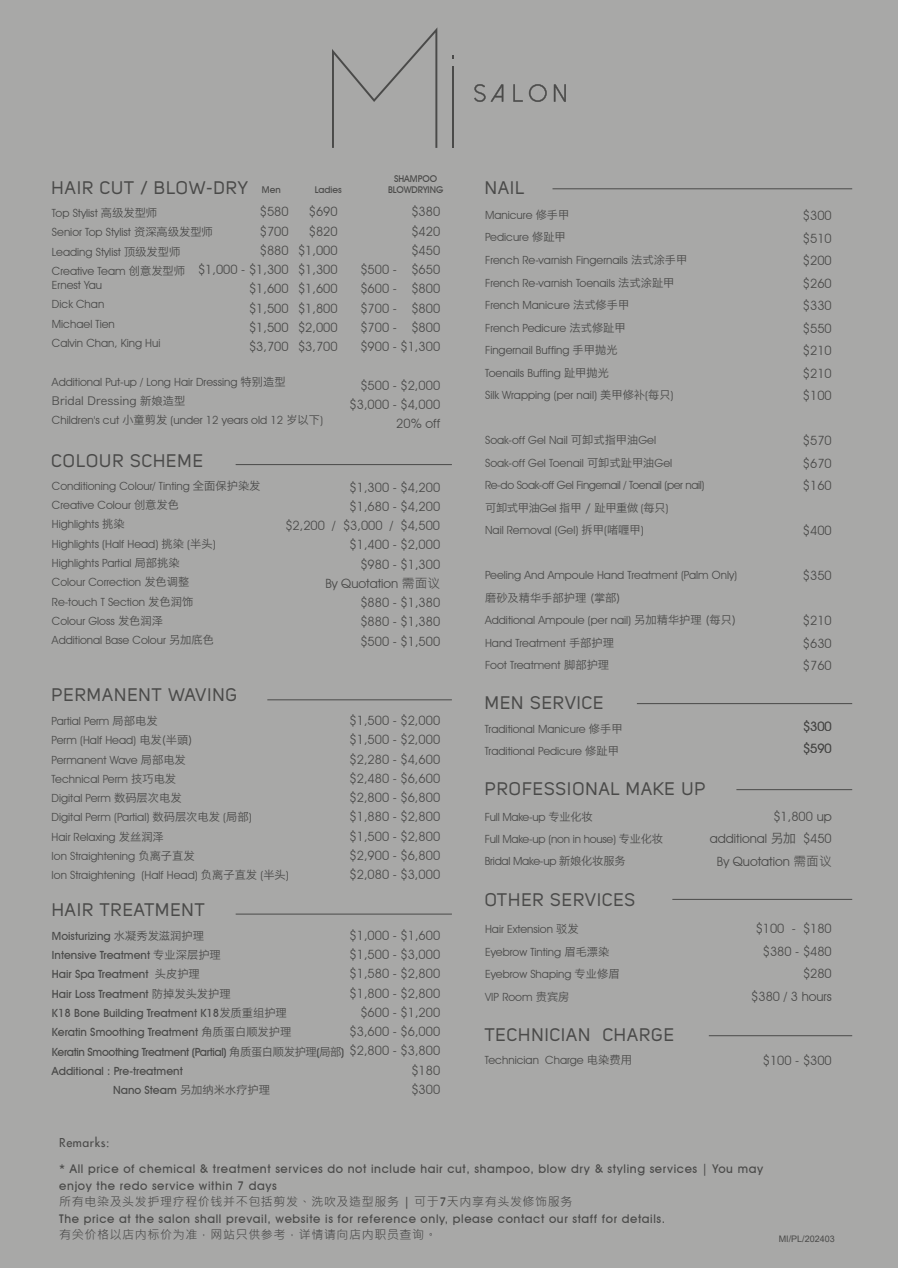
<style>
.page{position:relative;width:898px;height:1268px;background:#fff}
.page>*{position:absolute;margin:0;border:0;box-sizing:border-box;transform-origin:0 0}
.t1{font:18px "Uni Sans Regular";letter-spacing:.05em;color:#4a4a49}
.t2{font:12.75px/19.2px "Avant Garde IT Cby BT";color:#4a4a49;text-align:right}
.t3{font:500 12px/16.5px "Avant Garde IT Cby BT";letter-spacing:.05em;color:#4a4a49}
.t4{font:12px "Microsoft Jheng Hei";letter-spacing:.05em;color:#4a4a49}
.t5{font:12px "Futura 2";letter-spacing:.05em;color:#4a4a49}
.t6{font:11.25px/19.2px "Avant Garde IT Cby BT";color:#4a4a49}
.t7{font:500 11.25px "Avant Garde IT Cby BT";color:#4a4a49}
.t8{font:11.25px/22.5px "Avant Garde IT Cby BT";letter-spacing:-.03em;color:#4a4a49}
.t9{font:11.25px/22.4px "Avant Garde IT Cby BT";letter-spacing:-.02em;color:#4a4a49}
.t10{font:500 11.25px "Avant Garde IT Cby BT";letter-spacing:-.03em;color:#4a4a49}
.t11{font:11.25px "Hiragino Sans GB W3";color:#4a4a49}
.t12{font:11.25px "Hiragino Sans GB W3";letter-spacing:-.03em;color:#4a4a49}
.t13{font:500 9.3px/10.2px "Avant Garde IT Cby BT";color:#4a4a49;text-align:center}
.t14{font:9px "Arial";color:#4a4a49}
.s1{font-family:"Hiragino Sans GB W3"}
.s2{font-family:"Avant Garde IT Cby BT"}
.s3{font-family:"Microsoft Jheng Hei"}
.s4{font-family:"Hiragino Sans GB W3";font-weight:400}
.s5{font-family:"Avant Garde IT Cby BT";font-weight:500}
</style>
<div class="page">
<div style="left:0;top:0;width:898px;height:1267px;background:#a8a8a7"></div>
<hr style="left:552px;top:188px;width:300px;height:1px;background:#4a4a49">
<svg style="left:474px;top:84px;width:29px;height:18px"></svg>
<svg style="left:513px;top:84px;width:10px;height:18px"></svg>
<svg style="left:529px;top:84px;width:18px;height:18px"></svg>
<svg style="left:553px;top:84px;width:13px;height:18px"></svg>
<svg style="left:332px;top:28px;width:105px;height:120px"></svg>
<hr style="left:452px;top:66px;width:2px;height:82px;background:#4a4a49">
<hr style="left:236px;top:464px;width:216px;height:1px;background:#4a4a49">
<hr style="left:267px;top:699px;width:185px;height:1px;background:#4a4a49">
<hr style="left:236px;top:913px;width:216px;height:1px;background:#4a4a49">
<hr style="left:672px;top:899px;width:180px;height:1px;background:#4a4a49">
<hr style="left:637px;top:703px;width:215px;height:1px;background:#4a4a49">
<hr style="left:736px;top:789px;width:116px;height:1px;background:#4a4a49">
<hr style="left:708px;top:1035px;width:144px;height:1px;background:#4a4a49">
<p class="t13" style="left:315px;top:184px;width:29px">Ladies</p>
<p class="t13" style="left:388px;top:174px;width:57px">SHAMPOO<br>BLOWDRYING</p>
<h1 class="t1" style="left:52px;top:177px;width:198px">HAIR CUT / BLOW-DRY</h1>
<h1 class="t1" style="left:485px;top:177px;width:41px">NAIL</h1>
<p class="t6" style="left:52px;top:203px;width:162px">Top Stylist <span class="s1">高级发型师<br></span>Senior Top Stylist <span class="s1">资深高级发型师<br></span>Leading Stylist <span class="s1">顶级发型师<br></span>Creative Team <span class="s1">创意发型师</span></p>
<p class="t6" style="left:52px;top:275px;width:110px">Ernest Yau<br>Dick Chan<br>Michael Tien<br>Calvin Chan, King Hui</p>
<p class="t6" style="left:52px;top:372px;width:235px">Additional Put-up / Long Hair Dressing <span class="s1">特别造型</span></p>
<p class="t11" style="left:52px;top:393px;width:135px">Bridal Dressing 新娘造型</p>
<p class="t6" style="left:52px;top:410px;width:272px">Children's cut <span class="s1">小童剪发</span> (under 12 years old 12 <span class="s1">岁以下</span>)</p>
<h1 class="t1" style="left:52px;top:450px;width:153px">COLOUR SCHEME</h1>
<p class="t6" style="left:52px;top:476px;width:210px">Conditioning Colour/ Tinting <span class="s1">全面保护染发<br></span>Creative Colour <span class="s1">创意发色<br></span>Highlights <span class="s1">挑染<br></span>Highlights (Half Head) <span class="s1">挑染</span> (<span class="s1">半头</span>)<br>Highlights Partial <span class="s1">局部挑染<br></span>Colour Correction <span class="s1">发色调整<br></span>Re-touch T Section <span class="s1">发色润饰<br></span>Colour Gloss <span class="s1">发色润泽<br></span>Additional Base Colour <span class="s1">另加底色</span></p>
<p class="t13" style="left:262px;top:184px;width:20px">Men</p>
<p class="t2" style="left:198px;top:202px;width:92px">$580<br>$700<br>$880<br>$1,000 - $1,300 $1,600<br>$1,500<br>$1,500<br>$3,700</p>
<p class="t2" style="left:298px;top:202px;width:41px">$690 $820 $1,000 $1,300 $1,600 $1,800 $2,000 $3,700</p>
<p class="t2" style="left:360px;top:202px;width:81px">$380<br>$420<br>$450<br>$500 - $650 $600 - $800 $700 - $800 $700 - $800 $900 - $1,300</p>
<p class="t2" style="left:349px;top:375px;width:92px">$500 - $2,000 $3,000 - $4,000<br>20% off</p>
<p class="t6" style="left:485px;top:204px;width:204px;line-height:22.5px">Manicure <span class="s1">修手甲<br></span>Pedicure <span class="s1">修趾甲<br></span>French Re-varnish Fingernails <span class="s1">法式涂手甲<br></span>French Re-varnish Toenails <span class="s1">法式涂趾甲<br></span>French Manicure <span class="s1">法式修手甲<br></span>French Pedicure <span class="s1">法式修趾甲<br></span>Fingernail Buffing <span class="s1">手甲抛光<br></span>Toenails Buffing <span class="s1">趾甲抛光<br></span>Silk Wrapping (per nail) <span class="s1">美甲修补</span>(<span class="s1">每只</span>)</p>
<p class="t8" style="left:485px;top:429px;width:221px">Soak-off Gel Nail <span class="s1">可卸式指甲油</span>Gel<br>Soak-off Gel Toenail <span class="s1">可卸式趾甲油</span>Gel<br>Re-do Soak-off Gel Fingernail / Toenail (per nail)</p>
<p class="t12" style="left:485px;top:500px;width:185px">可卸式甲油<span class="s2">Gel</span> 指甲 / 趾甲重做 <span class="s2">(</span>每只<span class="s2">)</span></p>
<p class="t6" style="left:485px;top:520px;width:160px">Nail Removal (Gel) <span class="s1">拆甲</span>(<span class="s1">啫喱甲</span>)</p>
<p class="t6" style="left:485px;top:565px;width:254px">Peeling And Ampoule Hand Treatment (Palm Only)</p>
<p class="t11" style="left:485px;top:590px;width:137px">磨砂及精华手部护理 (掌部)</p>
<p class="t6" style="left:485px;top:609px;width:252px;line-height:22.5px">Additional Ampoule (per nail) <span class="s1">另加精华护理 (每只)<br></span>Hand Treatment <span class="s1">手部护理<br></span>Foot Treatment <span class="s1">脚部护理</span></p>
<p class="t2" style="left:285px;top:477px;width:156px">$1,300 - $4,200<br>$1,680 - $4,200<br>$2,200 / $3,000 / $4,500 $1,400 - $2,000<br>$980 - $1,300<br>By Quotation <span class="s3">需面议<br></span>$880 - $1,380<br>$880 - $1,380<br>$500 - $1,500</p>
<p class="t2" style="left:803px;top:204px;width:30px;line-height:22.5px;text-align:justify">$300 $510 $200 $260 $330 $550 $210 $210 $100</p>
<p class="t2" style="left:803px;top:429px;width:30px;line-height:22.5px;text-align:justify">$570 $670 $160</p>
<p class="t2" style="left:803px;top:521px;width:30px">$400</p>
<p class="t2" style="left:803px;top:566px;width:30px">$350</p>
<p class="t2" style="left:803px;top:609px;width:30px;line-height:22.5px;text-align:justify">$210 $630 $760</p>
<h1 class="t1" style="left:52px;top:684px;width:187px">PERMANENT WAVING</h1>
<p class="t6" style="left:52px;top:711px;width:239px">Partial Perm <span class="s1">局部电发<br></span>Perm (Half Head) <span class="s1">电发(半頭)<br></span>Permanent Wave <span class="s1">局部电发<br></span>Technical Perm <span class="s1">技巧电发<br></span>Digital Perm <span class="s1">数码层次电发<br></span>Digital Perm (Partial) <span class="s1">数码层次电发</span> (<span class="s1">局部</span>)<br>Hair Relaxing <span class="s1">发丝润泽<br></span>Ion Straightening <span class="s1">负离子直发<br></span>Ion Straightening (Half Head) <span class="s1">负离子直发</span> (<span class="s1">半头</span>)</p>
<h1 class="t1" style="left:52px;top:899px;width:155px">HAIR TREATMENT</h1>
<p class="t7" style="left:52px;top:929px;width:153px">Moisturizing <span class="s4">水凝秀发滋润护理</span></p>
<p class="t7" style="left:52px;top:948px;width:170px">Intensive Treatment <span class="s4">专业深层护理</span></p>
<p class="t7" style="left:52px;top:967px;width:149px">Hair Spa Treatment <span class="s4">头皮护理</span></p>
<p class="t7" style="left:52px;top:986px;width:180px">Hair Loss Treatment <span class="s4">防掉发头发护理</span></p>
<p class="t7" style="left:52px;top:1006px;width:236px">K18 Bone Building Treatment K18<span class="s4">发质重组护理</span></p>
<p class="t7" style="left:52px;top:1025px;width:241px">Keratin Smoothing Treatment <span class="s4">角质蛋白顺发护理</span></p>
<p class="t10" style="left:52px;top:1044px;width:294px">Keratin Smoothing Treatment (Partial) <span class="s4">角质蛋白顺发护理</span>(<span class="s4">局部</span>)</p>
<p class="t7" style="left:52px;top:1063px;width:132px">Additional : Pre-treatment</p>
<p class="t7" style="left:113px;top:1083px;width:158px">Nano Steam <span class="s4">另加纳米水疗护理</span></p>
<h1 class="t1" style="left:485px;top:691px;width:120px">MEN SERVICE</h1>
<p class="t6" style="left:485px;top:717px;width:139px;line-height:22.4px">Traditional Manicure <span class="s1">修手甲<br></span>Traditional Pedicure <span class="s1">修趾甲</span></p>
<p class="t2" style="left:803px;top:714px;width:30px;line-height:22.5px;text-align:left">$300 $590</p>
<h1 class="t1" style="left:485px;top:777px;width:222px">PROFESSIONAL MAKE UP</h1>
<p class="t9" style="left:485px;top:805px;width:180px">Full Make-up <span class="s1">专业化妆<br></span>Full Make-up (non in house) <span class="s1">专业化妆<br></span>Bridal Make-up <span class="s1">新娘化妆服务</span></p>
<p class="t2" style="left:709px;top:804px;width:123px;line-height:22.5px">$1,800 up<br>additional <span class="s1">另加</span> $450<br>By Quotation <span class="s3">需面议</span></p>
<p class="t2" style="left:349px;top:710px;width:92px;text-align:justify">$1,500 - $2,000 $1,500 - $2,000 $2,280 - $4,600 $2,480 - $6,600 $2,800 - $6,800 $1,880 - $2,800 $1,500 - $2,800 $2,900 - $6,800 $2,080 - $3,000</p>
<h1 class="t1" style="left:485px;top:888px;width:152px">OTHER SERVICES</h1>
<p class="t2" style="left:751px;top:917px;width:82px;line-height:22.5px">$100 - $180 $380 - $480 $280<br>$380 / 3 hours</p>
<p class="t2" style="left:349px;top:925px;width:92px">$1,000 - $1,600 $1,500 - $3,000 $1,580 - $2,800 $1,800 - $2,800 $600 - $1,200 $3,600 - $6,000 $2,800 - $3,800 $180<br>$300</p>
<p class="t6" style="left:485px;top:918px;width:136px;line-height:22.4px">Hair Extension <span class="s1">驳发<br></span>Eyebrow Tinting <span class="s1">眉毛漂染<br></span>Eyebrow Shaping <span class="s1">专业修眉<br></span>VIP Room <span class="s1">贵宾房</span></p>
<h1 class="t1" style="left:485px;top:1023px;width:191px">TECHNICIAN CHARGE</h1>
<p class="t6" style="left:485px;top:1050px;width:149px">Technician Charge <span class="s1">电染费用</span></p>
<p class="t2" style="left:763px;top:1050px;width:70px">$100 - $300</p>
<p class="t5" style="left:59px;top:1134px;width:52px">Remarks:</p>
<p class="t3" style="left:59px;top:1160px;width:705px">* All price of chemical &amp; treatment services do not include hair cut, shampoo, blow dry &amp; styling services | You may enjoy the redo service within 7 days</p>
<p class="t4" style="left:59px;top:1194px;width:514px">所有电染及头发护理疗程价钱并不包括剪发、洗吹及造型服务 <span class="s5">|</span> 可于<span class="s5">7</span>天内享有头发修饰服务</p>
<p class="t3" style="left:59px;top:1209px;width:607px">The price at the salon shall prevail, website is for reference only, please contact our staff for details.</p>
<p class="t4" style="left:59px;top:1227px;width:379px">有关价格以店内标价为准，网站只供参考，详情请向店内职员查询。</p>
<p class="t14" style="left:778px;top:1232px;width:58px">MI/PL/202403</p>
</div>
